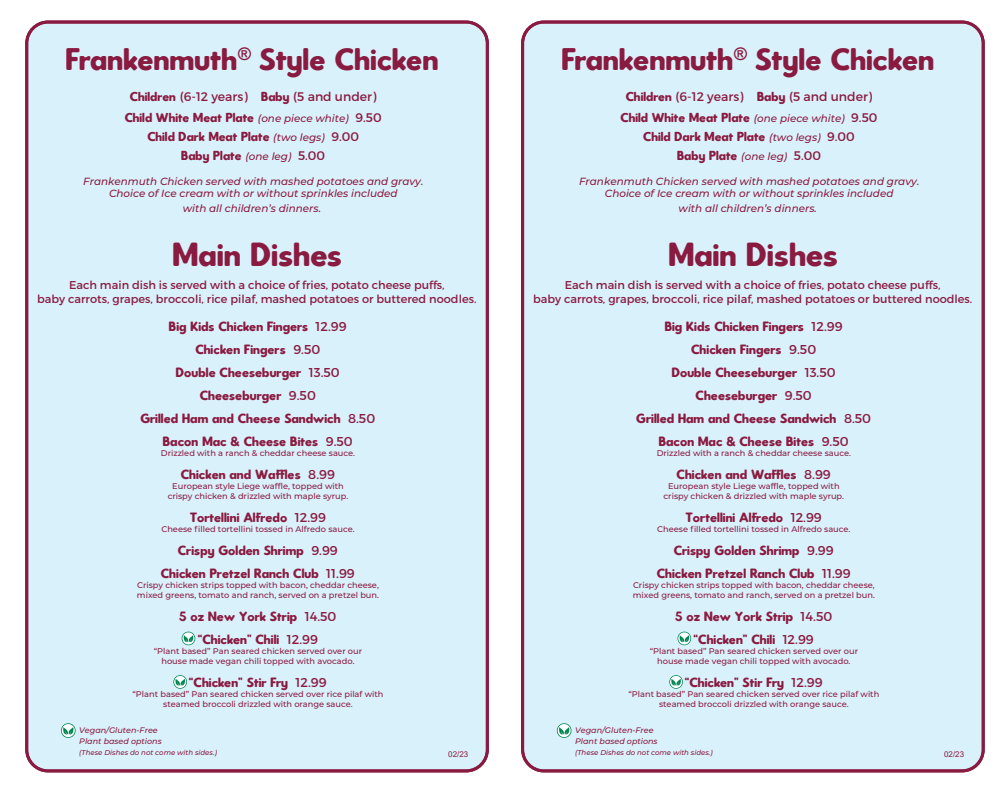
<style>
.page{position:relative;width:1008px;height:792px;background:#fff}
.page>*{position:absolute;margin:0;border:0;box-sizing:border-box;transform-origin:0 0}
.t1{font:31.9px "Bookman Sans";color:#8a1b40}
.t2{font:29.9px "Bookman Sans";color:#8a1b40}
.t3{font:12.9px/23px "Bookman Sans";color:#8a1b40;text-align:center}
.t4{font:12.5px/19.1px "Bookman Sans";color:#8a1b40;text-align:center}
.t5{font:12.5px "Montserrat";color:#8a1b40}
.t6{font:11.3px/13.6px "Montserrat";color:#8a1b40;text-align:center}
.t7{font:italic 500 10.4px/12.5px "Montserrat";color:#8a1b40;text-align:center}
.t8{font:500 8.3px/10.1px "Montserrat";color:#8a1b40;text-align:center}
.t9{font:italic 500 8px/11px "Montserrat";color:#8a1b40}
.t10{font:8px "Arial";color:#8a1b40}
.t11{font:italic 500 7px "Montserrat";color:#8a1b40}
.s1{font-family:"Bookman Sans"}
.s2{font-family:"Montserrat";font-weight:500;font-style:italic;font-size:10.4px}
.s3{font-family:"Montserrat"}
</style>
<div class="page">
<div style="left:29px;top:22px;width:456px;height:747px;background:#d9f1fb"></div>
<div style="left:25px;top:21px;width:464px;height:751px;border:3px solid #8a1b40;border-radius:21px"></div>
<svg style="left:61px;top:723px;width:15px;height:15px"></svg>
<svg style="left:182px;top:632px;width:13px;height:13px"></svg>
<svg style="left:173px;top:675px;width:14px;height:14px"></svg>
<div style="left:524px;top:22px;width:457px;height:747px;background:#d9f1fb"></div>
<div style="left:521px;top:21px;width:464px;height:751px;border:3px solid #8a1b40;border-radius:21px"></div>
<svg style="left:557px;top:723px;width:15px;height:15px"></svg>
<svg style="left:677px;top:632px;width:14px;height:13px"></svg>
<svg style="left:669px;top:675px;width:14px;height:14px"></svg>
<h2 class="t2" style="left:67px;top:40px;width:374px">Frankenmuth<sup>®</sup> Style Chicken</h2>
<h3 class="t5" style="left:130px;top:88px;width:248px"><span class="s1">Children</span> (6-12 years) <span class="s1">Baby</span> (5 and under)</h3>
<h3 class="t4" style="left:125px;top:108px;width:258px">Child White Meat Plate <span class="s2">(one piece white)</span> <span class="s3">9.50<br></span>Child Dark Meat Plate <span class="s2">(two legs)</span> <span class="s3">9.00<br></span>Baby Plate <span class="s2">(one leg)</span> <span class="s3">5.00</span></h3>
<p class="t7" style="left:83px;top:175px;width:342px">Frankenmuth Chicken served with mashed potatoes and gravy.<br>Choice of Ice cream with or without sprinkles included</p>
<p class="t7" style="left:183px;top:202px;width:140px">with all children’s dinners.</p>
<h1 class="t1" style="left:173px;top:234px;width:171px">Main Dishes</h1>
<h3 class="t6" style="left:37px;top:279px;width:441px">Each main dish is served with a choice of fries, potato cheese puffs,<br>baby carrots, grapes, broccoli, rice pilaf, mashed potatoes or buttered noodles.</h3>
<h3 class="t3" style="left:141px;top:315px;width:236px">Big Kids Chicken Fingers <span class="s3">12.99<br></span>Chicken Fingers <span class="s3">9.50<br></span>Double Cheeseburger <span class="s3">13.50<br></span>Cheeseburger <span class="s3">9.50<br></span>Grilled Ham and Cheese Sandwich <span class="s3">8.50<br></span>Bacon Mac &amp; Cheese Bites <span class="s3">9.50</span></h3>
<p class="t8" style="left:161px;top:448px;width:196px">Drizzled with a ranch &amp; cheddar cheese sauce.</p>
<h3 class="t3" style="left:181px;top:463px;width:155px">Chicken and Waffles <span class="s3">8.99</span></h3>
<p class="t8" style="left:168px;top:481px;width:182px">European style Liege waffle, topped with crispy chicken &amp; drizzled with maple syrup.</p>
<h3 class="t3" style="left:190px;top:506px;width:137px">Tortellini Alfredo <span class="s3">12.99</span></h3>
<p class="t8" style="left:161px;top:524px;width:195px">Cheese filled tortellini tossed in Alfredo sauce.</p>
<h3 class="t3" style="left:161px;top:539px;width:195px">Crispy Golden Shrimp <span class="s3">9.99<br></span>Chicken Pretzel Ranch Club <span class="s3">11.99</span></h3>
<p class="t8" style="left:137px;top:580px;width:244px;text-align:left">Crispy chicken strips topped with bacon, cheddar cheese, mixed greens, tomato and ranch, served on a pretzel bun.</p>
<h3 class="t3" style="left:180px;top:605px;width:159px">5 oz New York Strip <span class="s3">14.50 </span>“Chicken” Chili <span class="s3">12.99</span></h3>
<p class="t8" style="left:154px;top:646px;width:210px">“Plant based” Pan seared chicken served over our house made vegan chili topped with avocado.</p>
<h3 class="t3" style="left:189px;top:671px;width:139px">“Chicken” Stir Fry <span class="s3">12.99</span></h3>
<p class="t8" style="left:133px;top:689px;width:252px">“Plant based” Pan seared chicken served over rice pilaf with steamed broccoli drizzled with orange sauce.</p>
<h2 class="t2" style="left:562px;top:40px;width:374px">Frankenmuth<sup>®</sup> Style Chicken</h2>
<h3 class="t5" style="left:626px;top:88px;width:248px"><span class="s1">Children</span> (6-12 years) <span class="s1">Baby</span> (5 and under)</h3>
<h3 class="t4" style="left:621px;top:108px;width:258px">Child White Meat Plate <span class="s2">(one piece white)</span> <span class="s3">9.50<br></span>Child Dark Meat Plate <span class="s2">(two legs)</span> <span class="s3">9.00<br></span>Baby Plate <span class="s2">(one leg)</span> <span class="s3">5.00</span></h3>
<p class="t7" style="left:579px;top:175px;width:342px">Frankenmuth Chicken served with mashed potatoes and gravy.<br>Choice of Ice cream with or without sprinkles included</p>
<p class="t7" style="left:679px;top:202px;width:140px">with all children’s dinners.</p>
<h1 class="t1" style="left:669px;top:234px;width:171px">Main Dishes</h1>
<h3 class="t6" style="left:533px;top:279px;width:441px">Each main dish is served with a choice of fries, potato cheese puffs,<br>baby carrots, grapes, broccoli, rice pilaf, mashed potatoes or buttered noodles.</h3>
<h3 class="t3" style="left:637px;top:315px;width:236px">Big Kids Chicken Fingers <span class="s3">12.99<br></span>Chicken Fingers <span class="s3">9.50<br></span>Double Cheeseburger <span class="s3">13.50<br></span>Cheeseburger <span class="s3">9.50<br></span>Grilled Ham and Cheese Sandwich <span class="s3">8.50<br></span>Bacon Mac &amp; Cheese Bites <span class="s3">9.50</span></h3>
<p class="t8" style="left:657px;top:448px;width:196px">Drizzled with a ranch &amp; cheddar cheese sauce.</p>
<h3 class="t3" style="left:677px;top:463px;width:155px">Chicken and Waffles <span class="s3">8.99</span></h3>
<p class="t8" style="left:664px;top:481px;width:182px">European style Liege waffle, topped with crispy chicken &amp; drizzled with maple syrup.</p>
<h3 class="t3" style="left:686px;top:506px;width:137px">Tortellini Alfredo <span class="s3">12.99</span></h3>
<p class="t8" style="left:657px;top:524px;width:195px">Cheese filled tortellini tossed in Alfredo sauce.</p>
<h3 class="t3" style="left:657px;top:539px;width:195px">Crispy Golden Shrimp <span class="s3">9.99<br></span>Chicken Pretzel Ranch Club <span class="s3">11.99</span></h3>
<p class="t8" style="left:633px;top:580px;width:244px;text-align:left">Crispy chicken strips topped with bacon, cheddar cheese, mixed greens, tomato and ranch, served on a pretzel bun.</p>
<h3 class="t3" style="left:675px;top:605px;width:159px">5 oz New York Strip <span class="s3">14.50 </span>“Chicken” Chili <span class="s3">12.99</span></h3>
<p class="t8" style="left:650px;top:646px;width:210px">“Plant based” Pan seared chicken served over our house made vegan chili topped with avocado.</p>
<h3 class="t3" style="left:685px;top:671px;width:139px">“Chicken” Stir Fry <span class="s3">12.99</span></h3>
<p class="t8" style="left:628px;top:689px;width:252px">“Plant based” Pan seared chicken served over rice pilaf with steamed broccoli drizzled with orange sauce.</p>
<p class="t9" style="left:79px;top:724px;width:84px">Vegan/Gluten-Free<br>Plant based options</p>
<p class="t11" style="left:79px;top:748px;width:139px">(These Dishes do not come with sides.)</p>
<p class="t10" style="left:944px;top:749px;width:22px">02/23</p>
<p class="t9" style="left:575px;top:724px;width:84px">Vegan/Gluten-Free<br>Plant based options</p>
<p class="t11" style="left:575px;top:748px;width:139px">(These Dishes do not come with sides.)</p>
<p class="t10" style="left:448px;top:749px;width:22px">02/23</p>
</div>
